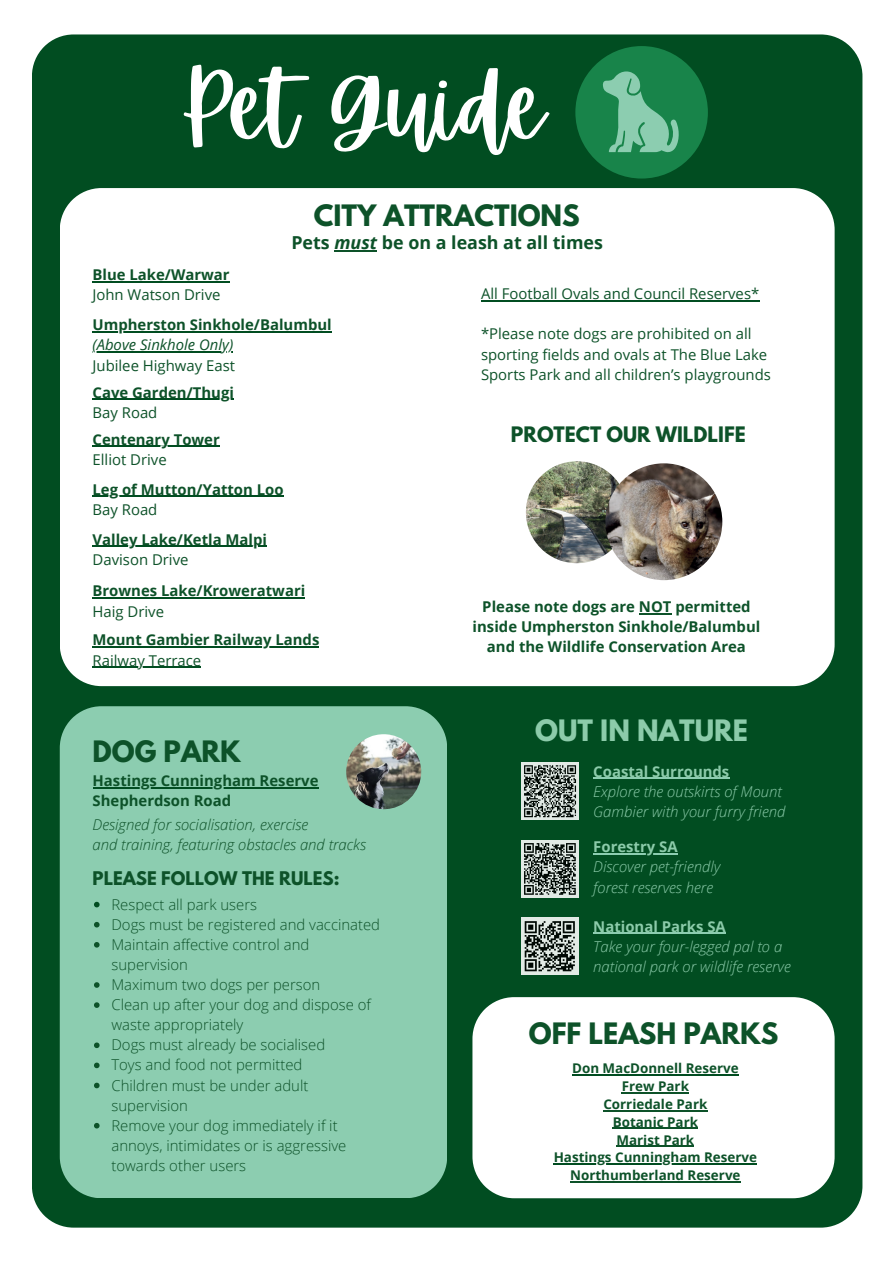
<style>
.page{position:relative;width:894px;height:1264px;background:#fff}
.page>*{position:absolute;margin:0;border:0;box-sizing:border-box;transform-origin:0 0}
.t1{font:94.35px "Apricots";color:#fff}
.t2{font:700 26.1px "League Spartan";color:#0d5229}
.t3{font:700 26.1px "League Spartan";color:#8ccbaa}
.t4{font:700 18.9px "League Spartan";color:#0d5229}
.t5{font:700 17.85px "Open Sans";color:#0d5229}
.t6{font:700 16.65px "League Spartan";color:#0d5229}
.t7{font:300 14.85px/20.1px "Open Sans";color:#0d5229}
.t8{font:700 14.85px/20.1px "Open Sans";color:#0d5229;text-align:center}
.t9{font:14.85px/20.2px "Open Sans";color:#0d5229}
.t10{font:italic 300 14.85px/20.1px "Open Sans";color:#8ccbaa}
.t11{font:italic 300 14.85px/20.1px "Open Sans";color:#0d5229}
.t12{font:700 14.85px "Open Sans";color:#8ccbaa}
.t13{font:italic 14.85px "Open Sans";color:#0d5229}
.t14{font:700 13.35px/17.9px "Open Sans";color:#0d5229;text-align:center}
.s1{font-style:italic}
</style>
<div class="page">
<div style="left:32px;top:34px;width:830px;height:1193px;background:#014d21"></div>
<svg style="left:60px;top:188px;width:774px;height:498px"></svg>
<div style="left:575px;top:46px;width:132px;height:132px;background:#18844a;border-radius:50%"></div>
<img style="left:525px;top:461px;width:102px;height:102px;border-radius:50%">
<img style="left:605px;top:463px;width:117px;height:117px;border-radius:50%">
<div style="left:60px;top:706px;width:387px;height:491px;background:#8ccdb0"></div>
<img style="left:346px;top:734px;width:75px;height:75px;border-radius:50%">
<div style="left:521px;top:840px;width:57px;height:57px;background:#e2eae5"></div>
<svg style="left:524px;top:843px;width:52px;height:52px"></svg>
<div style="left:521px;top:917px;width:57px;height:57px;background:#e2eae5"></div>
<svg style="left:524px;top:921px;width:51px;height:51px"></svg>
<svg style="left:521px;top:762px;width:57px;height:57px"></svg>
<svg style="left:522px;top:764px;width:55px;height:53px"></svg>
<svg style="left:472px;top:997px;width:362px;height:201px"></svg>
<hr style="left:334px;top:250px;width:43px;height:2px;background:#0d5229">
<hr style="left:92px;top:281px;width:138px;height:1px;background:#014d21">
<hr style="left:92px;top:331px;width:240px;height:1px;background:#014d21">
<hr style="left:92px;top:351px;width:141px;height:1px;background:#014d21">
<hr style="left:92px;top:399px;width:142px;height:1px;background:#014d21">
<hr style="left:92px;top:446px;width:128px;height:1px;background:#014d21">
<hr style="left:92px;top:496px;width:191px;height:1px;background:#014d21">
<hr style="left:92px;top:545px;width:175px;height:2px;background:#014d21">
<hr style="left:92px;top:597px;width:213px;height:1px;background:#014d21">
<hr style="left:481px;top:300px;width:278px;height:1px;background:#014d21">
<hr style="left:638px;top:613px;width:33px;height:1px;background:#0d5229">
<hr style="left:92px;top:787px;width:226px;height:1px;background:#014d21">
<svg style="left:94px;top:901px;width:5px;height:6px"></svg>
<svg style="left:94px;top:921px;width:5px;height:6px"></svg>
<svg style="left:94px;top:942px;width:5px;height:5px"></svg>
<svg style="left:94px;top:982px;width:5px;height:5px"></svg>
<svg style="left:94px;top:1002px;width:5px;height:5px"></svg>
<svg style="left:94px;top:1042px;width:5px;height:6px"></svg>
<svg style="left:94px;top:1062px;width:5px;height:6px"></svg>
<svg style="left:94px;top:1082px;width:5px;height:6px"></svg>
<svg style="left:94px;top:1122px;width:5px;height:6px"></svg>
<hr style="left:593px;top:853px;width:84px;height:1px;background:#8ccdb0">
<hr style="left:593px;top:932px;width:132px;height:1px;background:#8ccdb0">
<hr style="left:593px;top:777px;width:136px;height:2px;background:#8ccdb0">
<hr style="left:572px;top:1074px;width:166px;height:1px;background:#014d21">
<hr style="left:621px;top:1092px;width:67px;height:1px;background:#0d5229">
<hr style="left:603px;top:1109px;width:104px;height:2px;background:#0d5229">
<hr style="left:612px;top:1127px;width:86px;height:1px;background:#0d5229">
<hr style="left:616px;top:1145px;width:78px;height:1px;background:#0d5229">
<hr style="left:553px;top:1163px;width:203px;height:1px;background:#014d21">
<hr style="left:570px;top:1181px;width:170px;height:1px;background:#0d5229">
<svg style="left:603px;top:71px;width:76px;height:81px"></svg>
<hr style="left:92px;top:646px;width:227px;height:1px;background:#014d21">
<hr style="left:92px;top:666px;width:109px;height:2px;background:#014d21">
<h1 class="t1" style="left:179px;top:45px;width:367px">Pet Guide</h1>
<h2 class="t2" style="left:314px;top:195px;width:267px">CITY ATTRACTIONS</h2>
<p class="t5" style="left:291px;top:230px;width:313px">Pets <span class="s1">must</span> be on a leash at all times</p>
<p class="t8" style="left:92px;top:264px;width:139px">Blue Lake/Warwar</p>
<p class="t9" style="left:92px;top:284px;width:129px">John Watson Drive</p>
<p class="t8" style="left:92px;top:314px;width:241px">Umpherston Sinkhole/Balumbul</p>
<p class="t13" style="left:92px;top:335px;width:142px">(Above Sinkhole Only)</p>
<p class="t9" style="left:92px;top:354px;width:144px">Jubilee Highway East</p>
<p class="t8" style="left:92px;top:382px;width:143px">Cave Garden/Thugi</p>
<p class="t9" style="left:92px;top:402px;width:66px">Bay Road</p>
<p class="t8" style="left:92px;top:429px;width:129px">Centenary Tower</p>
<p class="t9" style="left:92px;top:449px;width:76px">Elliot Drive</p>
<p class="t8" style="left:92px;top:479px;width:192px">Leg of Mutton/Yatton Loo</p>
<p class="t9" style="left:92px;top:499px;width:66px">Bay Road</p>
<p class="t8" style="left:92px;top:529px;width:176px">Valley Lake/Ketla Malpi</p>
<p class="t9" style="left:92px;top:549px;width:97px">Davison Drive</p>
<p class="t8" style="left:92px;top:580px;width:214px">Brownes Lake/Kroweratwari</p>
<p class="t9" style="left:92px;top:600px;width:73px">Haig Drive</p>
<p class="t8" style="left:92px;top:629px;width:228px">Mount Gambier Railway Lands</p>
<p class="t9" style="left:92px;top:649px;width:110px">Railway Terrace</p>
<h2 class="t2" style="left:93px;top:731px;width:150px">DOG PARK</h2>
<p class="t8" style="left:92px;top:770px;width:227px;text-align:left">Hastings Cunningham Reserve<br>Shepherdson Road</p>
<p class="t11" style="left:92px;top:814px;width:275px">Designed for socialisation, exercise<br>and training, featuring obstacles and tracks</p>
<p class="t6" style="left:92px;top:865px;width:248px">PLEASE FOLLOW THE RULES:</p>
<p class="t7" style="left:111px;top:893px;width:270px">Respect all park users<br>Dogs must be registered and vaccinated<br>Maintain affective control and supervision<br>Maximum two dogs per person<br>Clean up after your dog and dispose of waste appropriately<br>Dogs must already be socialised<br>Toys and food not permitted<br>Children must be under adult supervision<br>Remove your dog immediately if it annoys, intimidates or is aggressive towards other users</p>
<p class="t9" style="left:481px;top:283px;width:280px">All Football Ovals and Council Reserves*</p>
<p class="t9" style="left:481px;top:323px;width:291px">*Please note dogs are prohibited on all sporting fields and ovals at The Blue Lake<br>Sports Park and all children’s playgrounds</p>
<p class="t4" style="left:510px;top:420px;width:236px">PROTECT OUR WILDLIFE</p>
<p class="t8" style="left:472px;top:596px;width:289px">Please note dogs are NOT permitted inside Umpherston Sinkhole/Balumbul and the Wildlife Conservation Area</p>
<h2 class="t3" style="left:535px;top:709px;width:214px">OUT IN NATURE</h2>
<p class="t12" style="left:593px;top:760px;width:137px">Coastal Surrounds</p>
<p class="t10" style="left:593px;top:780px;width:193px">Explore the outskirts of Mount<br>Gambier with your furry friend</p>
<p class="t12" style="left:593px;top:836px;width:86px">Forestry SA</p>
<p class="t10" style="left:593px;top:856px;width:129px">Discover pet-friendly forest reserves here</p>
<p class="t12" style="left:593px;top:915px;width:134px">National Parks SA</p>
<p class="t10" style="left:593px;top:935px;width:199px">Take your four-legged pal to a national park or wildlife reserve</p>
<h2 class="t2" style="left:528px;top:1013px;width:251px">OFF LEASH PARKS</h2>
<p class="t14" style="left:553px;top:1059px;width:205px">Don MacDonnell Reserve<br>Frew Park<br>Corriedale Park<br>Botanic Park<br>Marist Park<br>Hastings Cunningham Reserve<br>Northumberland Reserve</p>
</div>
